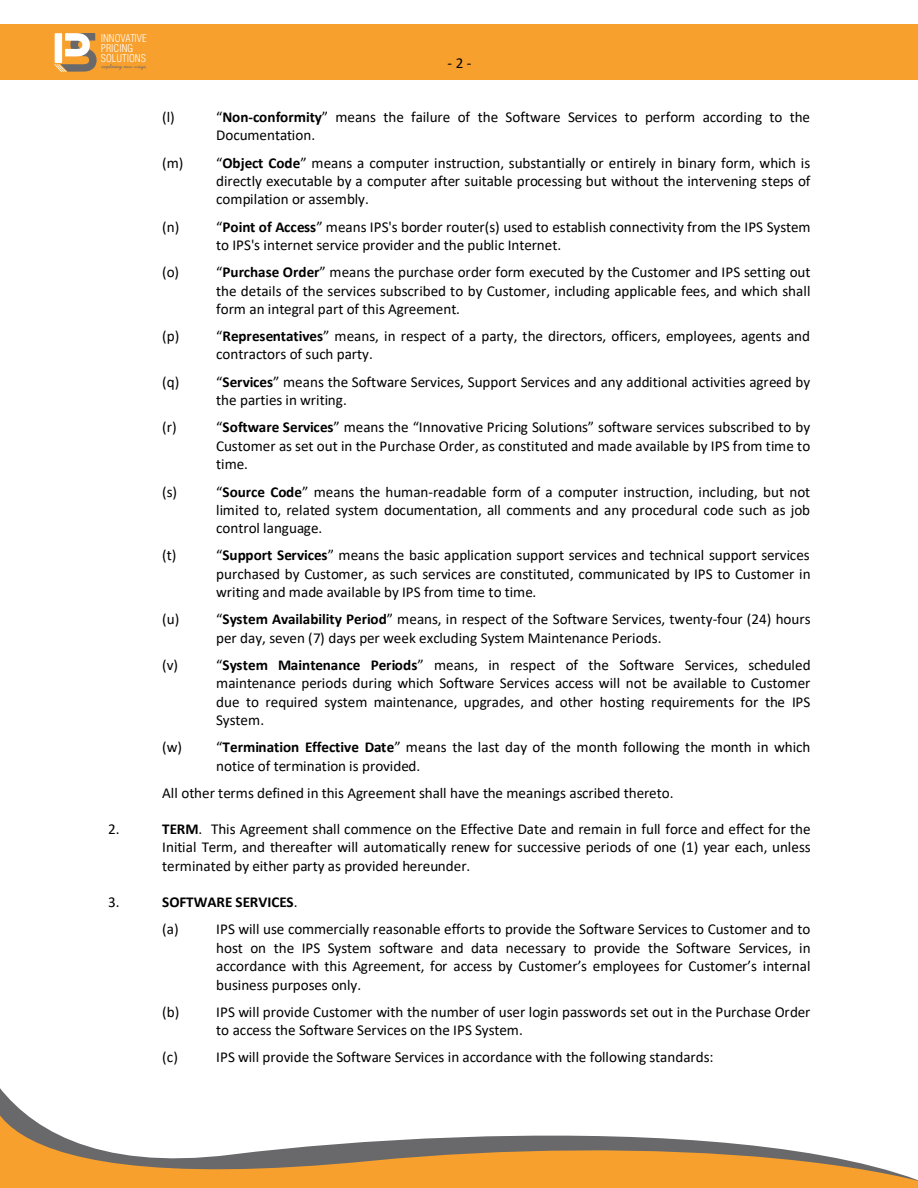
<style>
.page{position:relative;width:918px;height:1188px;background:#fff}
.page>*{position:absolute;margin:0;border:0;box-sizing:border-box;transform-origin:0 0}
.t1{font:15.15px/18.3px "Calibri";color:#000;text-align:justify}
.t2{font:700 15.15px/27.3px "Calibri";color:#000}
.t3{font:300 condensed 10.5px/10.1px "Helvetica LT Std";color:#fff}
.t4{font:6.3px "Abrazo Script S Si Normal";color:#69696c}
.s1{font-weight:700}
.s2{font-weight:400}
</style>
<div class="page">
<svg style="left:0;top:1088px;width:918px;height:100px"></svg>
<div style="left:0;top:25px;width:918px;height:55px;background:#f8a02d"></div>
<svg style="left:54px;top:33px;width:43px;height:39px"></svg>
<p class="t3" style="left:101px;top:33px;width:47px">INNOVATIVE<br>PRICING<br>SOLUTIONS</p>
<p class="t4" style="left:102px;top:63px;width:46px">exploring new ways</p>
<p class="t1" style="left:448px;top:55px;width:25px">-2 -</p>
<p class="t1" style="left:162px;top:109px;width:14px">(l)</p>
<p class="t1" style="left:216px;top:109px;width:595px">“<span class="s1">Non-conformity</span>” means the failure of the Software Services to perform according to the<br>Documentation.</p>
<p class="t1" style="left:216px;top:154px;width:596px;text-indent:-54px">(m) “<span class="s1">Object Code</span>” means a computer instruction, substantially or entirely in binary form, which is directly executable by a computer after suitable processing but without the intervening steps of compilation or assembly.</p>
<p class="t1" style="left:162px;top:218px;width:19px">(n)</p>
<p class="t1" style="left:216px;top:218px;width:596px">“<span class="s1">Point of Access</span>” means IPS's border router(s) used to establish connectivity from the IPS System to IPS's internet service provider and the public Internet.</p>
<p class="t1" style="left:162px;top:264px;width:19px">(o)</p>
<p class="t1" style="left:216px;top:264px;width:596px">“<span class="s1">Purchase Order</span>” means the purchase order form executed by the Customer and IPS setting out the details of the services subscribed to by Customer, including applicable fees, and which shall form an integral part of this Agreement.</p>
<p class="t1" style="left:162px;top:328px;width:19px">(p)</p>
<p class="t1" style="left:216px;top:328px;width:596px">“<span class="s1">Representatives</span>” means, in respect of a party, the directors, officers, employees, agents and contractors of such party.</p>
<p class="t1" style="left:162px;top:373px;width:19px">(q)</p>
<p class="t1" style="left:216px;top:373px;width:596px">“<span class="s1">Services</span>” means the Software Services, Support Services and any additional activities agreed by the parties in writing.</p>
<p class="t1" style="left:162px;top:419px;width:16px">(r)</p>
<p class="t1" style="left:216px;top:419px;width:596px">“<span class="s1">Software Services</span>” means the “Innovative Pricing Solutions” software services subscribed to by Customer as set out in the Purchase Order, as constituted and made available by IPS from time to time.</p>
<p class="t1" style="left:162px;top:483px;width:17px">(s)</p>
<p class="t1" style="left:216px;top:483px;width:596px">“<span class="s1">Source Code</span>” means the human-readable form of a computer instruction, including, but not limited to, related system documentation, all comments and any procedural code such as job control language.</p>
<p class="t1" style="left:162px;top:547px;width:16px">(t)</p>
<p class="t1" style="left:216px;top:547px;width:596px">“<span class="s1">Support Services</span>” means the basic application support services and technical support services purchased by Customer, as such services are constituted, communicated by IPS to Customer in writing and made available by IPS from time to time.</p>
<p class="t1" style="left:162px;top:611px;width:19px">(u)</p>
<p class="t1" style="left:216px;top:611px;width:596px">“<span class="s1">System Availability Period</span>” means, in respect of the Software Services, twenty-four (24) hours per day, seven (7) days per week excluding System Maintenance Periods.</p>
<p class="t1" style="left:162px;top:657px;width:18px">(v)</p>
<p class="t1" style="left:216px;top:657px;width:596px">“<span class="s1">System Maintenance Periods</span>” means, in respect of the Software Services, scheduled maintenance periods during which Software Services access will not be available to Customer due to required system maintenance, upgrades, and other hosting requirements for the IPS System.</p>
<p class="t1" style="left:216px;top:739px;width:596px;text-indent:-54px">(w) “<span class="s1">Termination Effective Date</span>” means the last day of the month following the month in which notice of termination is provided.</p>
<p class="t1" style="left:162px;top:784px;width:513px">All other terms defined in this Agreement shall have the meanings ascribed thereto.</p>
<p class="t1" style="left:108px;top:821px;width:13px">2.</p>
<p class="t1" style="left:162px;top:821px;width:650px"><span class="s1">TERM</span>. This Agreement shall commence on the Effective Date and remain in full force and effect for the Initial Term, and thereafter will automatically renew for successive periods of one (1) year each, unless terminated by either party as provided hereunder.</p>
<p class="t1" style="left:108px;top:894px;width:13px">3.</p>
<p class="t2" style="left:162px;top:888px;width:137px">SOFTWARE SERVICES<span class="s2">. (a)</span></p>
<p class="t1" style="left:216px;top:921px;width:596px">IPS will use commercially reasonable efforts to provide the Software Services to Customer and to host on the IPS System software and data necessary to provide the Software Services, in accordance with this Agreement, for access by Customer’s employees for Customer’s internal business purposes only.</p>
<p class="t1" style="left:162px;top:1003px;width:19px">(b)</p>
<p class="t1" style="left:216px;top:1004px;width:596px">IPS will provide Customer with the number of user login passwords set out in the Purchase Order to access the Software Services on the IPS System.</p>
<p class="t1" style="left:162px;top:1049px;width:17px">(c)</p>
<p class="t1" style="left:216px;top:1049px;width:499px">IPS will provide the Software Services in accordance with the following standards:</p>
</div>
